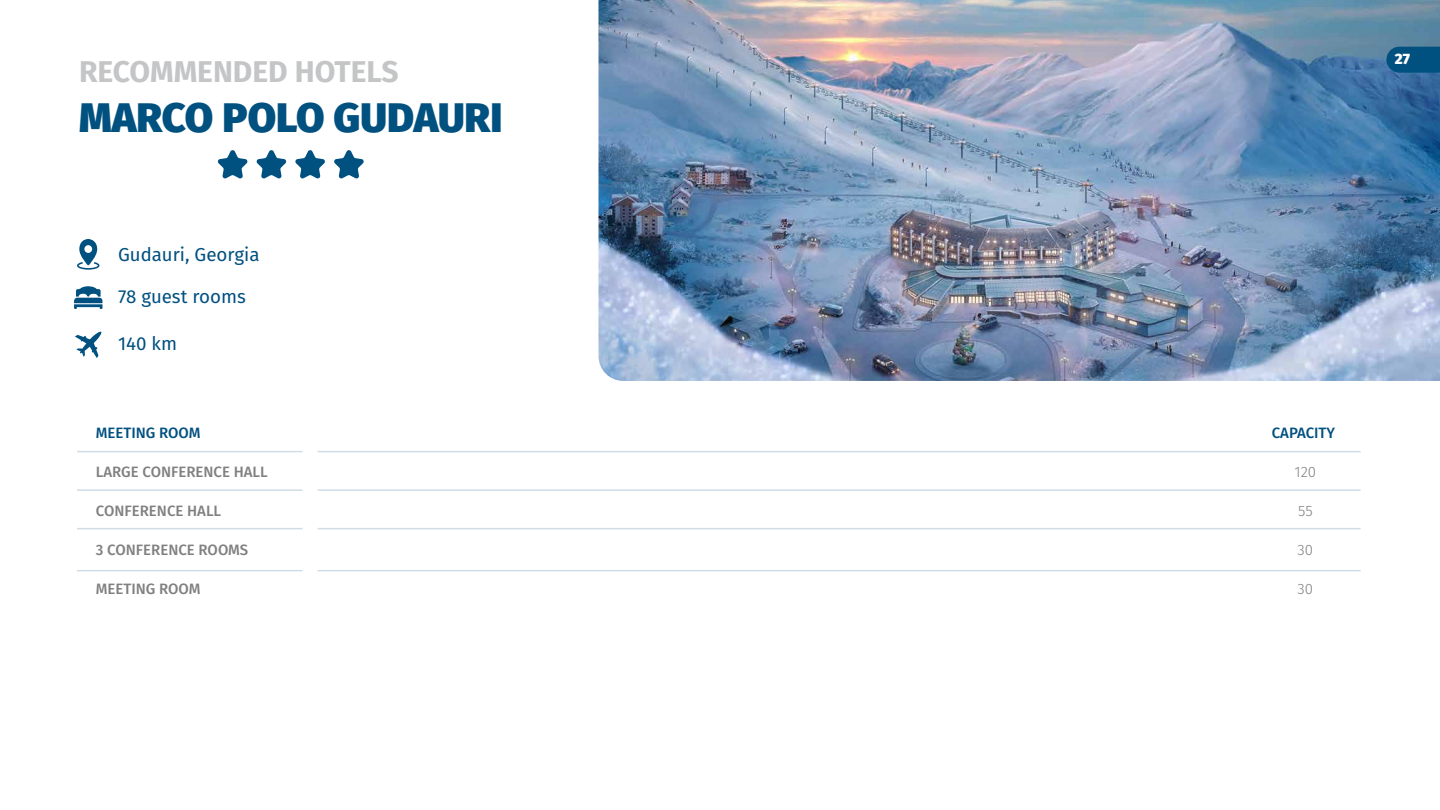
<style>
.page{position:relative;width:1440px;height:810px;background:#fff}
.page>*{position:absolute;margin:0;border:0;box-sizing:border-box;transform-origin:0 0}
.t1{font:800 41.25px "Fira GO";color:#005080}
.t2{font:700 30px "Fira GO";color:#c4c5c6}
.t3{font:18.75px "Fira GO";color:#005080}
.t4{font:500 15px "Fira GO";color:#808080}
.t5{font:500 15px "Fira GO";color:#005080}
.t6{font:300 15px "Fira GO";color:#808080}
.t7{font:800 15px "Fira GO";color:#fff}
</style>
<div class="page">
<svg style="left:77px;top:239px;width:22px;height:31px"></svg>
<svg style="left:74px;top:286px;width:29px;height:23px"></svg>
<img style="left:598px;top:0;width:842px;height:381px">
<svg style="left:1386px;top:47px;width:54px;height:26px"></svg>
<svg style="left:217px;top:150px;width:31px;height:29px"></svg>
<svg style="left:256px;top:150px;width:31px;height:29px"></svg>
<svg style="left:295px;top:150px;width:30px;height:29px"></svg>
<svg style="left:334px;top:150px;width:30px;height:29px"></svg>
<hr style="left:77px;top:451px;width:1284px;height:1px;background:#005080">
<hr style="left:77px;top:489px;width:1284px;height:2px;background:#005080">
<hr style="left:77px;top:528px;width:1284px;height:1px;background:#005080">
<hr style="left:77px;top:570px;width:1284px;height:1px;background:#005080">
<div style="left:303px;top:437px;width:15px;height:292px;background:#fff"></div>
<svg style="left:75px;top:331px;width:27px;height:27px"></svg>
<h2 class="t2" style="left:79px;top:54px;width:321px">RECOMMENDED HOTELS</h2>
<h1 class="t1" style="left:79px;top:94px;width:425px">MARCO POLO GUDAURI</h1>
<p class="t3" style="left:118px;top:244px;width:143px">Gudauri, Georgia</p>
<p class="t3" style="left:118px;top:285px;width:129px">78 guest rooms</p>
<p class="t3" style="left:118px;top:332px;width:61px">140 km</p>
<p class="t5" style="left:96px;top:424px;width:106px">MEETING ROOM</p>
<p class="t4" style="left:96px;top:463px;width:173px">LARGE CONFERENCE HALL</p>
<p class="t4" style="left:96px;top:502px;width:127px">CONFERENCE HALL</p>
<p class="t4" style="left:96px;top:541px;width:154px">3 CONFERENCE ROOMS</p>
<p class="t4" style="left:96px;top:580px;width:106px">MEETING ROOM</p>
<p class="t7" style="left:1395px;top:51px;width:17px">27</p>
<p class="t5" style="left:1272px;top:424px;width:65px">CAPACITY</p>
<p class="t6" style="left:1295px;top:463px;width:23px">120</p>
<p class="t6" style="left:1298px;top:502px;width:16px">55</p>
<p class="t6" style="left:1298px;top:541px;width:17px">30</p>
<p class="t6" style="left:1298px;top:580px;width:17px">30</p>
</div>
